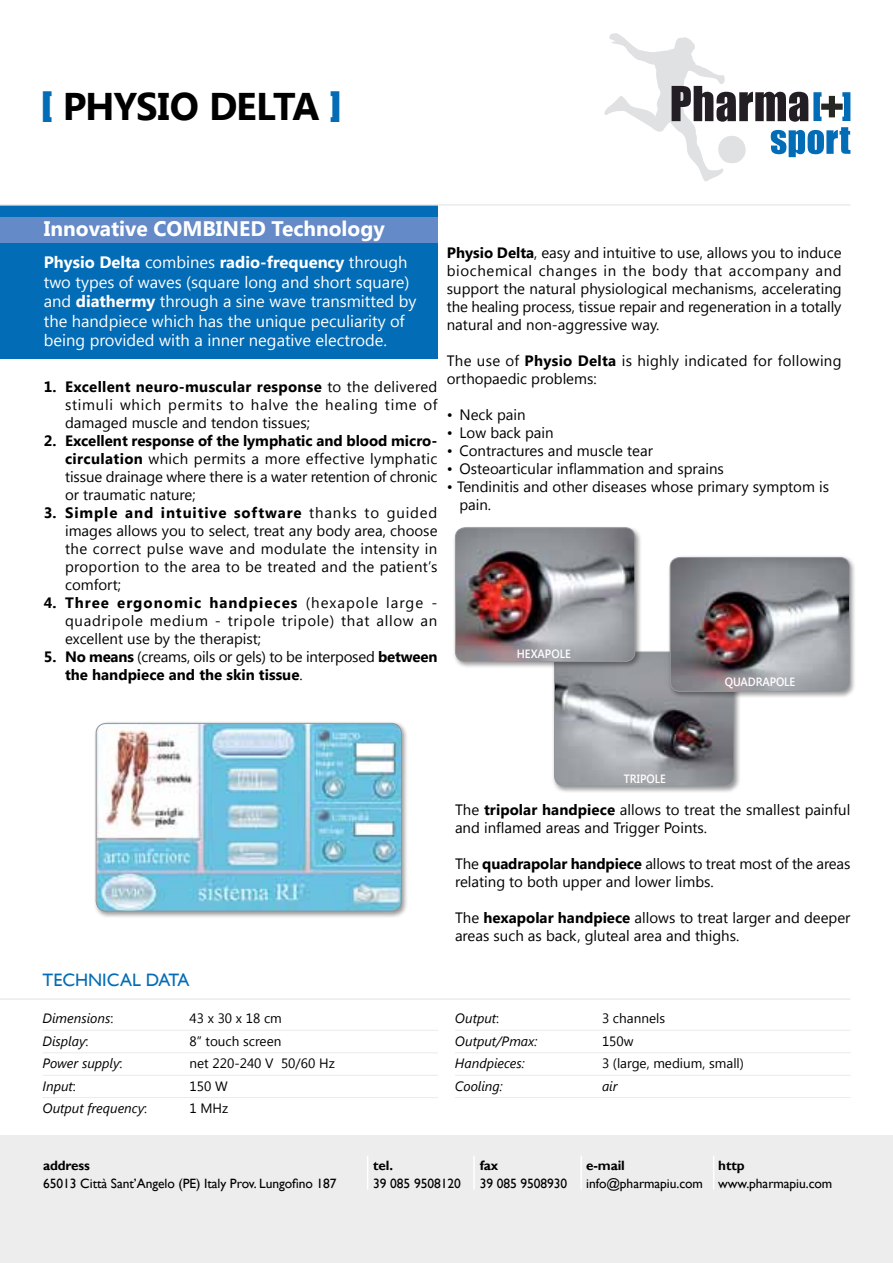
<style>
.page{position:relative;width:893px;height:1263px;background:#fff}
.page>*{position:absolute;margin:0;border:0;box-sizing:border-box;transform-origin:0 0}
.t1{font:700 38.55px "Segoe UI";letter-spacing:-.03em;color:#000}
.t2{font:700 21px "Segoe UI";color:#fff}
.t3{font:18px "Gill Sans";color:#036cb6}
.t4{font:16.5px/19.5px "Segoe UI";color:#fff}
.t5{font:15px/18px "Segoe UI";color:#000;text-align:justify}
.t6{font:700 15px/18px "Segoe UI";color:#000}
.t7{font:15px/18px "Segoe UI";letter-spacing:.02em;color:#000}
.t8{font:13.5px "Gill Sans";letter-spacing:-.005em;color:#000}
.t9{font:italic 13.5px "Segoe UI";color:#000}
.t10{font:13.5px "Segoe UI";color:#000}
.t11{font:700 13.5px "Gill Sans";letter-spacing:-.01em;color:#000}
.t12{font:600 12px "Segoe UI";color:#fff;scale:.92 1}
.s1{font-family:"Impact";font-weight:400;color:#036cb6}
.s2{font-weight:700}
.s3{font-weight:400}
.s4{font-style:normal}
</style>
<div class="page">
<div style="left:0;top:1135px;width:893px;height:128px;background:#ededee"></div>
<hr style="left:367px;top:1155px;width:1px;height:34px;background:#fff">
<hr style="left:473px;top:1155px;width:2px;height:34px;background:#fff">
<hr style="left:580px;top:1155px;width:2px;height:34px;background:#fff">
<hr style="left:713px;top:1155px;width:1px;height:34px;background:#fff">
<div style="left:93px;top:720px;width:315px;height:198px;background:#000;opacity:.4"></div>
<img style="left:96px;top:723px;width:305px;height:188px">
<div style="left:96px;top:723px;width:306px;height:188px;border:1px solid #939598;border-radius:10px"></div>
<div style="left:551px;top:649px;width:190px;height:144px;background:#000;opacity:.4"></div>
<img style="left:554px;top:654px;width:180px;height:132px">
<div style="left:554px;top:652px;width:180px;height:134px;border:1px solid #939598;border-radius:10px"></div>
<div style="left:452px;top:525px;width:190px;height:143px;background:#000;opacity:.4"></div>
<img style="left:455px;top:528px;width:180px;height:133px">
<div style="left:455px;top:527px;width:180px;height:135px;border:1px solid #939598;border-radius:10px"></div>
<div style="left:667px;top:554px;width:190px;height:144px;background:#000;opacity:.4"></div>
<img style="left:670px;top:557px;width:180px;height:134px">
<div style="left:670px;top:557px;width:180px;height:135px;border:1px solid #939598;border-radius:10px"></div>
<svg style="left:604px;top:33px;width:246px;height:148px"></svg>
<hr style="left:0;top:998px;width:850px;height:2px;background:#ebebec">
<hr style="left:43px;top:1030px;width:395px;height:1px;background:#ebebec">
<hr style="left:43px;top:1052px;width:395px;height:1px;background:#ebebec">
<hr style="left:43px;top:1075px;width:395px;height:1px;background:#ebebec">
<hr style="left:43px;top:1097px;width:395px;height:1px;background:#ebebec">
<hr style="left:455px;top:1097px;width:395px;height:1px;background:#ebebec">
<hr style="left:455px;top:1030px;width:395px;height:1px;background:#ebebec">
<hr style="left:455px;top:1052px;width:395px;height:1px;background:#ebebec">
<hr style="left:455px;top:1075px;width:395px;height:1px;background:#ebebec">
<div style="left:0;top:206px;width:437px;height:153px;background:#036cb6"></div>
<div style="left:0;top:217px;width:437px;height:25px;background:#648ac7"></div>
<hr style="left:0;top:204px;width:850px;height:2px;background:#ebebec">
<h1 class="t1" style="left:41px;top:79px;width:301px"><span class="s1">[</span> PHYSIO delta <span class="s1">]</span></h1>
<h2 class="t2" style="left:44px;top:214px;width:342px">Innovative COMBINED Technology</h2>
<p class="t4" style="left:44px;top:252px;width:374px"><span class="s2">Physio Delta</span> combines <span class="s2">radio-frequency</span> through two types of waves (square long and short square) and <span class="s2">diathermy</span> through a sine wave transmitted by the handpiece which has the unique peculiarity of being provided with a inner negative electrode.</p>
<p class="t5" style="left:65px;top:377px;width:374px;text-indent:-21px"><span class="s2">1. Excellent neuro-muscular response</span> to the delivered stimuli which permits to halve the healing time of damaged muscle and tendon tissues;</p>
<p class="t5" style="left:65px;top:431px;width:374px;text-indent:-21px"><span class="s2">2. Excellent response of the lymphatic and blood micro&shy;circulation</span> which permits a more effective lymphatic tissue drainage where there is a water retention of chronic or traumatic nature;</p>
<p class="t5" style="left:65px;top:503px;width:374px;text-indent:-21px"><span class="s2">3. Simple and intuitive software</span> thanks to guided images allows you to select, treat any body area, choose the correct pulse wave and modulate the intensity in proportion to the area to be treated and the patient’s comfort;</p>
<p class="t5" style="left:65px;top:593px;width:374px;text-indent:-21px"><span class="s2">4. Three ergonomic handpieces</span> (hexapole large - quadripole medium - tripole tripole) that allow an excellent use by the therapist;</p>
<p class="t6" style="left:65px;top:647px;width:374px;text-indent:-21px">5. No means <span class="s3">(creams, oils or gels) to be interposed</span> between the handpiece and the skin tissue<span class="s3">.</span></p>
<p class="t5" style="left:447px;top:243px;width:396px"><span class="s2">Physio Delta</span>, easy and intuitive to use, allows you to induce biochemical changes in the body that accompany and support the natural physiological mechanisms, accelerating the healing process, tissue repair and regeneration in a totally natural and non-aggressive way.</p>
<p class="t7" style="left:447px;top:351px;width:396px">The use of <span class="s2">Physio Delta</span> is highly indicated for following orthopaedic problems:</p>
<p class="t5" style="left:447px;top:405px;width:80px">• Neck pain</p>
<p class="t5" style="left:447px;top:423px;width:108px">• Low back pain</p>
<p class="t5" style="left:447px;top:441px;width:208px">• Contractures and muscle tear</p>
<p class="t5" style="left:447px;top:459px;width:279px">• Osteoarticular inflammation and sprains</p>
<p class="t5" style="left:460px;top:477px;width:371px;text-indent:-13px">• Tendinitis and other diseases whose primary symptom is pain.</p>
<p class="t12" style="left:517px;top:646px;width:60px">HEXAPOLE</p>
<p class="t12" style="left:725px;top:673px;width:78px">QUADRAPOLE</p>
<p class="t3" style="left:43px;top:969px;width:149px">TECHNICAL DATA</p>
<p class="t9" style="left:43px;top:1009px;width:72px">Dimensions<span class="s4">:</span></p>
<p class="t10" style="left:190px;top:1009px;width:94px">43 x 30 x 18 cm</p>
<p class="t9" style="left:43px;top:1031px;width:48px">Display<span class="s4">:</span></p>
<p class="t10" style="left:190px;top:1031px;width:93px">8” touch screen</p>
<p class="t9" style="left:43px;top:1054px;width:81px">Power supply<span class="s4">:</span></p>
<p class="t10" style="left:190px;top:1054px;width:147px">net 220-240 V 50/60 Hz</p>
<p class="t9" style="left:43px;top:1076px;width:35px">Input<span class="s4">:</span></p>
<p class="t10" style="left:190px;top:1076px;width:40px">150 W</p>
<p class="t9" style="left:43px;top:1099px;width:106px">Output frequency<span class="s4">:</span></p>
<p class="t10" style="left:190px;top:1099px;width:40px">1 MHz</p>
<p class="t12" style="left:624px;top:770px;width:47px">TRIPOLE</p>
<p class="t5" style="left:455px;top:800px;width:397px">The <span class="s2">tripolar handpiece</span> allows to treat the smallest painful and inflamed areas and Trigger Points.</p>
<p class="t5" style="left:455px;top:854px;width:397px">The <span class="s2">quadrapolar handpiece</span> allows to treat most of the areas relating to both upper and lower limbs.</p>
<p class="t5" style="left:455px;top:908px;width:397px">The <span class="s2">hexapolar handpiece</span> allows to treat larger and deeper areas such as back, gluteal area and thighs.</p>
<p class="t9" style="left:455px;top:1009px;width:46px">Output<span class="s4">:</span></p>
<p class="t10" style="left:602px;top:1009px;width:65px">3 channels</p>
<p class="t9" style="left:455px;top:1031px;width:84px">Output/Pmax:</p>
<p class="t10" style="left:602px;top:1031px;width:33px">150w</p>
<p class="t9" style="left:455px;top:1054px;width:71px">Handpieces:</p>
<p class="t10" style="left:602px;top:1054px;width:143px">3 (large, medium, small)</p>
<p class="t9" style="left:455px;top:1076px;width:49px">Cooling:</p>
<p class="t9" style="left:602px;top:1076px;width:17px">air</p>
<p class="t11" style="left:43px;top:1157px;width:48px">address</p>
<p class="t11" style="left:373px;top:1157px;width:21px">tel.</p>
<p class="t11" style="left:480px;top:1157px;width:20px">fax</p>
<p class="t11" style="left:586px;top:1157px;width:40px">e-mail</p>
<p class="t11" style="left:718px;top:1157px;width:28px">http</p>
<p class="t8" style="left:43px;top:1176px;width:295px">65013 Città Sant’Angelo (PE) Italy Prov. Lungofino 187</p>
<p class="t8" style="left:373px;top:1176px;width:89px">39 085 9508120</p>
<p class="t8" style="left:480px;top:1176px;width:89px">39 085 9508930</p>
<p class="t8" style="left:586px;top:1176px;width:248px">info@pharmapiu.com www.pharmapiu.com</p>
</div>
